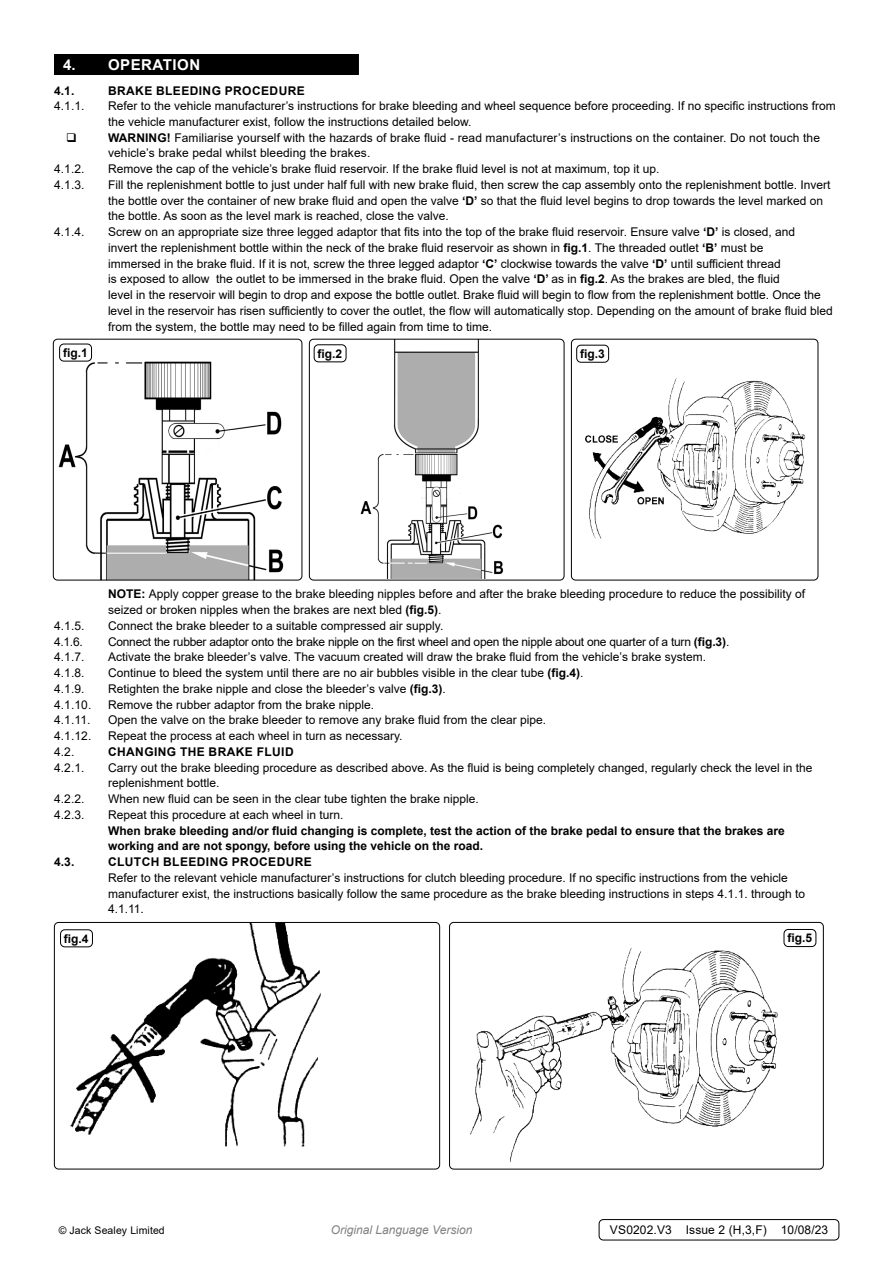
<style>
.page{position:relative;width:893px;height:1263px;background:#fff}
.page>*{position:absolute;margin:0;border:0;box-sizing:border-box;transform-origin:0 0}
.t1{font:700 15px "Arial";letter-spacing:.035em;color:#fff}
.t2{font:12px/15.8px "Arial";color:#000}
.t3{font:700 12px/15.8px "Arial";color:#000}
.t4{font:12px "Arial";letter-spacing:-.02em;color:#000}
.t5{font:700 12px "Arial";letter-spacing:.035em;color:#000}
.t6{font:italic 12px "Arial";color:#818181}
.t7{font:10.5px "Arial";letter-spacing:.01em;color:#000}
.s1{font-weight:700}
</style>
<div class="page">
<div style="left:54px;top:54px;width:305px;height:21px;background:#000"></div>
<img style="left:585px;top:358px;width:220px;height:181px">
<div style="left:571px;top:339px;width:247px;height:241px;border:1px solid #000;border-radius:4px"></div>
<img style="left:53px;top:339px;width:249px;height:241px">
<div style="left:53px;top:339px;width:249px;height:241px;border:1px solid #000;border-radius:4px"></div>
<img style="left:360px;top:341px;width:144px;height:237px">
<div style="left:309px;top:339px;width:255px;height:241px;border:1px solid #000;border-radius:4px"></div>
<div style="left:60px;top:344px;width:32px;height:17px;background:#fff;border-radius:4px"></div>
<div style="left:59px;top:344px;width:33px;height:17px;border:1px solid #000;border-radius:4px"></div>
<div style="left:314px;top:344px;width:32px;height:18px;border:1px solid #000;border-radius:4px"></div>
<div style="left:577px;top:345px;width:32px;height:17px;background:#fff;border-radius:4px"></div>
<div style="left:576px;top:345px;width:33px;height:18px;border:1px solid #000;border-radius:4px"></div>
<img style="left:470px;top:924px;width:352px;height:238px">
<div style="left:449px;top:922px;width:375px;height:247px;border:1px solid #000;border-radius:4px"></div>
<img style="left:54px;top:922px;width:267px;height:225px">
<div style="left:54px;top:922px;width:386px;height:247px;border:1px solid #000;border-radius:4px"></div>
<div style="left:61px;top:930px;width:31px;height:17px;background:#fff;border-radius:4px"></div>
<div style="left:60px;top:929px;width:33px;height:18px;border:1px solid #000;border-radius:4px"></div>
<div style="left:784px;top:929px;width:32px;height:17px;background:#fff;border-radius:4px"></div>
<div style="left:784px;top:929px;width:32px;height:18px;border:1px solid #000;border-radius:4px"></div>
<div style="left:599px;top:1219px;width:240px;height:21px;border:1px solid #000;border-radius:4px"></div>
<p class="t1" style="left:63px;top:54px;width:139px">4. OPERATION</p>
<p class="t3" style="left:54px;top:83px;width:22px">4.1.</p>
<p class="t5" style="left:108px;top:82px;width:198px">BRAKE BLEEDING PROCEDURE</p>
<p class="t2" style="left:54px;top:98px;width:32px">4.1.1.</p>
<p class="t2" style="left:108px;top:98px;width:729px">Refer to the vehicle manufacturer’s instructions for brake bleeding and wheel sequence before proceeding. If no specific instructions from the vehicle manufacturer exist, follow the instructions detailed below.<br><span class="s1">WARNING!</span> Familiarise yourself with the hazards of brake fluid - read manufacturer’s instructions on the container. Do not touch the vehicle’s brake pedal whilst bleeding the brakes.</p>
<p class="t2" style="left:54px;top:161px;width:32px">4.1.2.</p>
<p class="t2" style="left:108px;top:161px;width:553px">Remove the cap of the vehicle’s brake fluid reservoir. If the brake fluid level is not at maximum, top it up.</p>
<p class="t2" style="left:54px;top:177px;width:32px">4.1.3.</p>
<p class="t2" style="left:108px;top:177px;width:724px">Fill the replenishment bottle to just under half full with new brake fluid, then screw the cap assembly onto the replenishment bottle. Invert the bottle over the container of new brake fluid and open the valve <span class="s1">‘D’</span> so that the fluid level begins to drop towards the level marked on the bottle. As soon as the level mark is reached, close the valve.</p>
<p class="t2" style="left:54px;top:224px;width:32px">4.1.4.</p>
<p class="t2" style="left:108px;top:224px;width:726px">Screw on an appropriate size three legged adaptor that fits into the top of the brake fluid reservoir. Ensure valve <span class="s1">‘D’</span> is closed, and<br>invert the replenishment bottle within the neck of the brake fluid reservoir as shown in <span class="s1">fig.1</span>. The threaded outlet <span class="s1">‘B’</span> must be<br>immersed in the brake fluid. If it is not, screw the three legged adaptor <span class="s1">‘C’</span> clockwise towards the valve <span class="s1">‘D’</span> until sufficient thread<br>is exposed to allow the outlet to be immersed in the brake fluid. Open the valve <span class="s1">‘D’</span> as in <span class="s1">fig.2</span>. As the brakes are bled, the fluid<br>level in the reservoir will begin to drop and expose the bottle outlet. Brake fluid will begin to flow from the replenishment bottle. Once the level in the reservoir has risen sufficiently to cover the outlet, the flow will automatically stop. Depending on the amount of brake fluid bled from the system, the bottle may need to be filled again from time to time.</p>
<p class="t3" style="left:63px;top:345px;width:26px">fig.1</p>
<p class="t3" style="left:318px;top:346px;width:26px">fig.2</p>
<p class="t3" style="left:580px;top:346px;width:26px">fig.3</p>
<p class="t2" style="left:108px;top:586px;width:699px"><span class="s1">NOTE:</span> Apply copper grease to the brake bleeding nipples before and after the brake bleeding procedure to reduce the possibility of seized or broken nipples when the brakes are next bled <span class="s1">(fig.5)</span>.</p>
<p class="t2" style="left:54px;top:618px;width:32px">4.1.5.</p>
<p class="t2" style="left:108px;top:618px;width:337px">Connect the brake bleeder to a suitable compressed air supply.</p>
<p class="t2" style="left:54px;top:633px;width:30px">4.1.6.</p>
<p class="t4" style="left:108px;top:633px;width:623px">Connect the rubber adaptor onto the brake nipple on the first wheel and open the nipple about one quarter of a turn <span class="s1">(fig.3)</span>.</p>
<p class="t2" style="left:54px;top:649px;width:32px">4.1.7.</p>
<p class="t2" style="left:108px;top:649px;width:600px">Activate the brake bleeder’s valve. The vacuum created will draw the brake fluid from the vehicle’s brake system.</p>
<p class="t2" style="left:54px;top:665px;width:32px">4.1.8.</p>
<p class="t2" style="left:108px;top:665px;width:477px">Continue to bleed the system until there are no air bubbles visible in the clear tube <span class="s1">(fig.4)</span>.</p>
<p class="t2" style="left:54px;top:681px;width:32px">4.1.9.</p>
<p class="t2" style="left:108px;top:681px;width:339px">Retighten the brake nipple and close the bleeder’s valve <span class="s1">(fig.3)</span>.</p>
<p class="t2" style="left:54px;top:696px;width:39px">4.1.10.</p>
<p class="t2" style="left:108px;top:696px;width:268px">Remove the rubber adaptor from the brake nipple.</p>
<p class="t2" style="left:54px;top:712px;width:38px">4.1.11.</p>
<p class="t2" style="left:108px;top:712px;width:440px">Open the valve on the brake bleeder to remove any brake fluid from the clear pipe.</p>
<p class="t2" style="left:54px;top:728px;width:39px">4.1.12.</p>
<p class="t2" style="left:108px;top:728px;width:296px">Repeat the process at each wheel in turn as necessary.</p>
<p class="t2" style="left:54px;top:744px;width:22px">4.2.</p>
<p class="t5" style="left:108px;top:743px;width:187px">CHANGING THE BRAKE FLUID</p>
<p class="t2" style="left:54px;top:759px;width:32px">4.2.1.</p>
<p class="t2" style="left:108px;top:759px;width:706px">Carry out the brake bleeding procedure as described above. As the fluid is being completely changed, regularly check the level in the replenishment bottle.</p>
<p class="t2" style="left:54px;top:791px;width:32px">4.2.2.</p>
<p class="t2" style="left:108px;top:791px;width:372px">When new fluid can be seen in the clear tube tighten the brake nipple.</p>
<p class="t2" style="left:54px;top:807px;width:32px">4.2.3.</p>
<p class="t2" style="left:108px;top:807px;width:237px">Repeat this procedure at each wheel in turn.</p>
<p class="t3" style="left:108px;top:823px;width:678px">When brake bleeding and/or fluid changing is complete, test the action of the brake pedal to ensure that the brakes are working and are not spongy, before using the vehicle on the road.</p>
<p class="t3" style="left:54px;top:854px;width:22px">4.3.</p>
<p class="t5" style="left:108px;top:853px;width:205px">CLUTCH BLEEDING PROCEDURE</p>
<p class="t2" style="left:108px;top:870px;width:698px">Refer to the relevant vehicle manufacturer’s instructions for clutch bleeding procedure. If no specific instructions from the vehicle manufacturer exist, the instructions basically follow the same procedure as the brake bleeding instructions in steps 4.1.1. through to<br>4.1.11.</p>
<p class="t3" style="left:64px;top:931px;width:26px">fig.4</p>
<p class="t3" style="left:787px;top:930px;width:26px">fig.5</p>
<p class="t7" style="left:59px;top:1223px;width:108px">© Jack Sealey Limited</p>
<p class="t6" style="left:331px;top:1222px;width:143px">Original Language Version</p>
<p class="t2" style="left:610px;top:1222px;width:220px">VS0202.V3 Issue 2 (H,3,F) 10/08/23</p>
</div>
